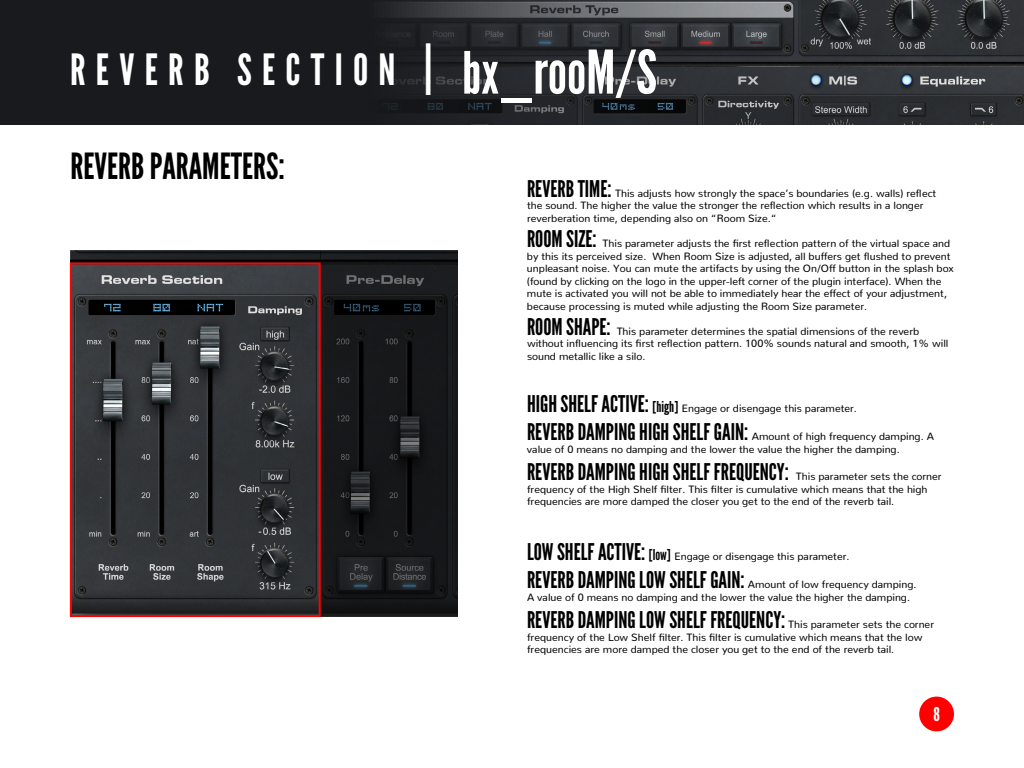
<style>
.page{position:relative;width:1024px;height:768px;background:#fff}
.page>*{position:absolute;margin:0;border:0;box-sizing:border-box;transform-origin:0 0}
.t1{font:43px "League Gothic";letter-spacing:.24em;color:#fff}
.t2{font:36px "League Gothic";color:#000}
.t3{font:23px "League Gothic";color:#000}
.t4{font:19px "League Gothic";color:#fff}
.t5{font:10.5px/12.5px "Nunito";color:#000}
.s1{font-size:48px}
.s2{font-size:58px}
.s3{font-size:60px}
.s4{font-family:"League Gothic";font-size:23px}
.s5{font-family:"League Gothic";font-size:15px}
.s6{font-family:"Nunito";font-size:10.5px}
</style>
<div class="page">
<svg style="left:0;top:0;width:1024px;height:125px;background:#282a2e"></svg>
<div style="left:919px;top:697px;width:35px;height:34px;background:#f00;border-radius:50%"></div>
<img style="left:73px;top:265px;width:245px;height:349px">
<svg style="left:322px;top:253px;width:134px;height:362px;background:#17191b"></svg>
<div style="left:320px;top:251px;width:138px;height:366px;border:1px solid #000"></div>
<div style="left:70px;top:262px;width:251px;height:355px;border:2px solid #f00"></div>
<svg style="left:72px;top:253px;width:247px;height:7px;background:#1d1f21"></svg>
<div style="left:70px;top:251px;width:251px;height:11px;border:1px solid #000"></div>
<h1 class="t1" style="left:70px;top:44px;width:589px">REVERB SECTION <span class="s1">|</span> <span class="s2">bx_</span><span class="s3">rooM/S</span></h1>
<h2 class="t2" style="left:70px;top:145px;width:216px">REVERB PARAMETERS:</h2>
<p class="t5" style="left:527px;top:186px;width:411px"><span class="s4">REVERB TIME:</span> This adjusts how strongly the space’s boundaries (e.g. walls) reflect the sound. The higher the value the stronger the reflection which results in a longer reverberation time, depending also on “Room Size.“</p>
<p class="t5" style="left:527px;top:236px;width:428px"><span class="s4">ROOM SIZE:</span> This parameter adjusts the first reflection pattern of the virtual space and by this its perceived size. When Room Size is adjusted, all buffers get flushed to prevent unpleasant noise. You can mute the artifacts by using the On/Off button in the splash box (found by clicking on the logo in the upper-left corner of the plugin interface). When the mute is activated you will not be able to immediately hear the effect of your adjustment, because processing is muted while adjusting the Room Size parameter.</p>
<p class="t5" style="left:527px;top:324px;width:423px"><span class="s4">ROOM SHAPE:</span> This parameter determines the spatial dimensions of the reverb without influencing its first reflection pattern. 100% sounds natural and smooth, 1% will sound metallic like a silo.</p>
<p class="t5" style="left:527px;top:401px;width:332px"><span class="s4">HIGH SHELF ACTIVE:</span> <span class="s5">[high]</span> Engage or disengage this parameter.</p>
<p class="t5" style="left:527px;top:429px;width:409px"><span class="s4">REVERB DAMPING HIGH SHELF GAIN:</span> Amount of high frequency damping. A value of 0 means no damping and the lower the value the higher the damping.</p>
<h3 class="t3" style="left:527px;top:458px;width:416px">REVERB DAMPING HIGH SHELF FREQUENCY: <span class="s6">This parameter sets the corner</span></h3>
<p class="t5" style="left:527px;top:482px;width:402px">frequency of the High Shelf filter. This filter is cumulative which means that the high frequencies are more damped the closer you get to the end of the reverb tail.</p>
<p class="t5" style="left:527px;top:549px;width:324px"><span class="s4">LOW SHELF ACTIVE:</span> <span class="s5">[low]</span> Engage or disengage this parameter.</p>
<p class="t5" style="left:527px;top:577px;width:391px"><span class="s4">REVERB DAMPING LOW SHELF GAIN:</span> Amount of low frequency damping.<br>A value of 0 means no damping and the lower the value the higher the damping.</p>
<h3 class="t3" style="left:527px;top:606px;width:409px">REVERB DAMPING LOW SHELF FREQUENCY: <span class="s6">This parameter sets the corner</span></h3>
<p class="t5" style="left:527px;top:630px;width:397px">frequency of the Low Shelf filter. This filter is cumulative which means that the low frequencies are more damped the closer you get to the end of the reverb tail.</p>
<h3 class="t4" style="left:933px;top:703px;width:8px">8</h3>
</div>
